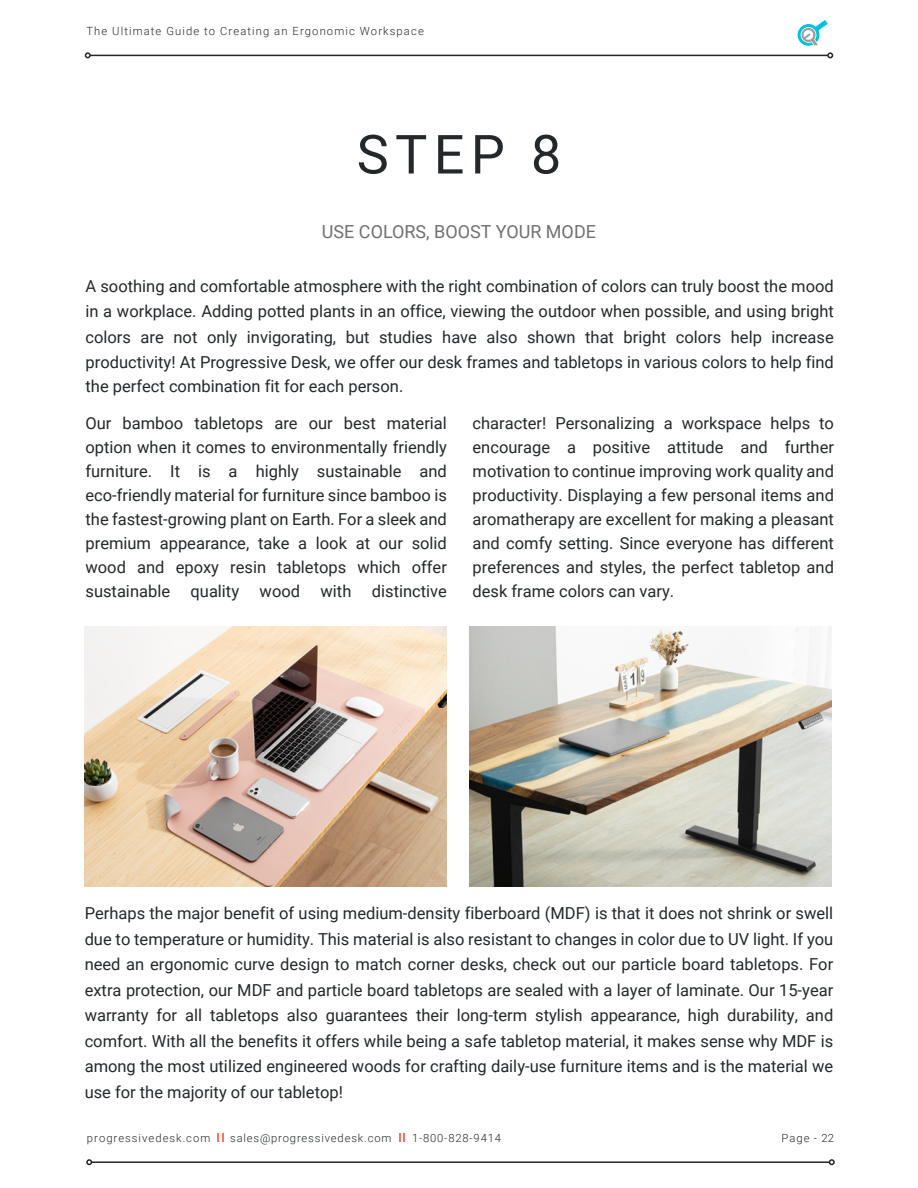
<style>
.page{position:relative;width:918px;height:1188px;background:#fff}
.page>*{position:absolute;margin:0;border:0;box-sizing:border-box;transform-origin:0 0}
.t1{font:54px "Roboto";color:#24282a}
.t2{font:18px "Roboto";color:#6f7171}
.t3{font:16.5px/24px "Roboto";color:#24282a;text-align:justify}
.t4{font:300 11.25px "Roboto";letter-spacing:.09em;color:#24282a}
</style>
<div class="page">
<img style="left:85px;top:626px;width:362px;height:260px">
<img style="left:469px;top:626px;width:362px;height:260px">
<hr style="left:91px;top:1161px;width:739px;height:2px;background:#24282a">
<svg style="left:86px;top:1159px;width:6px;height:6px"></svg>
<svg style="left:829px;top:1159px;width:6px;height:6px"></svg>
<svg style="left:217px;top:1134px;width:6px;height:8px"></svg>
<svg style="left:399px;top:1134px;width:6px;height:8px"></svg>
<svg style="left:827px;top:52px;width:6px;height:6px"></svg>
<hr style="left:90px;top:55px;width:738px;height:1px;background:#24282a">
<svg style="left:85px;top:52px;width:6px;height:6px"></svg>
<svg style="left:797px;top:20px;width:31px;height:26px"></svg>
<p class="t4" style="left:86px;top:23px;width:339px">The Ultimate Guide to Creating an Ergonomic Workspace</p>
<h1 class="t1" style="left:357px;top:116px;width:206px">STEP 8</h1>
<p class="t2" style="left:322px;top:219px;width:276px">USE COLORS, BOOST YOUR MODE</p>
<p class="t3" style="left:86px;top:273px;width:750px;line-height:25.5px">A soothing and comfortable atmosphere with the right combination of colors can truly boost the mood in a workplace. Adding potted plants in an office, viewing the outdoor when possible, and using bright colors are not only invigorating, but studies have also shown that bright colors help increase productivity! At Progressive Desk, we offer our desk frames and tabletops in various colors to help find</p>
<p class="t3" style="left:86px;top:374px;width:319px">the perfect combination fit for each person.</p>
<p class="t3" style="left:86px;top:411px;width:363px">Our bamboo tabletops are our best material option when it comes to environmentally friendly furniture. It is a highly sustainable and eco-friendly material for furniture since bamboo is the fastest-growing plant on Earth. For a sleek and premium appearance, take a look at our solid wood and epoxy resin tabletops which offer sustainable quality wood with distinctive</p>
<p class="t3" style="left:473px;top:410px;width:363px">character! Personalizing a workspace helps to encourage a positive attitude and further motivation to continue improving work quality and productivity. Displaying a few personal items and aromatherapy are excellent for making a pleasant and comfy setting. Since everyone has different preferences and styles, the perfect tabletop and desk frame colors can vary.</p>
<p class="t3" style="left:85px;top:900px;width:750px;line-height:25.5px">Perhaps the major benefit of using medium-density fiberboard (MDF) is that it does not shrink or swell due to temperature or humidity. This material is also resistant to changes in color due to UV light. If you need an ergonomic curve design to match corner desks, check out our particle board tabletops. For extra protection, our MDF and particle board tabletops are sealed with a layer of laminate. Our 15-year warranty for all tabletops also guarantees their long-term stylish appearance, high durability, and comfort. With all the benefits it offers while being a safe tabletop material, it makes sense why MDF is among the most utilized engineered woods for crafting daily-use furniture items and is the material we use for the majority of our tabletop!</p>
<p class="t4" style="left:87px;top:1130px;width:125px">progressivedesk.com</p>
<p class="t4" style="left:230px;top:1130px;width:163px">sales@progressivedesk.com</p>
<p class="t4" style="left:412px;top:1130px;width:91px">1-800-828-9414</p>
<p class="t4" style="left:782px;top:1130px;width:54px">Page - 22</p>
</div>
